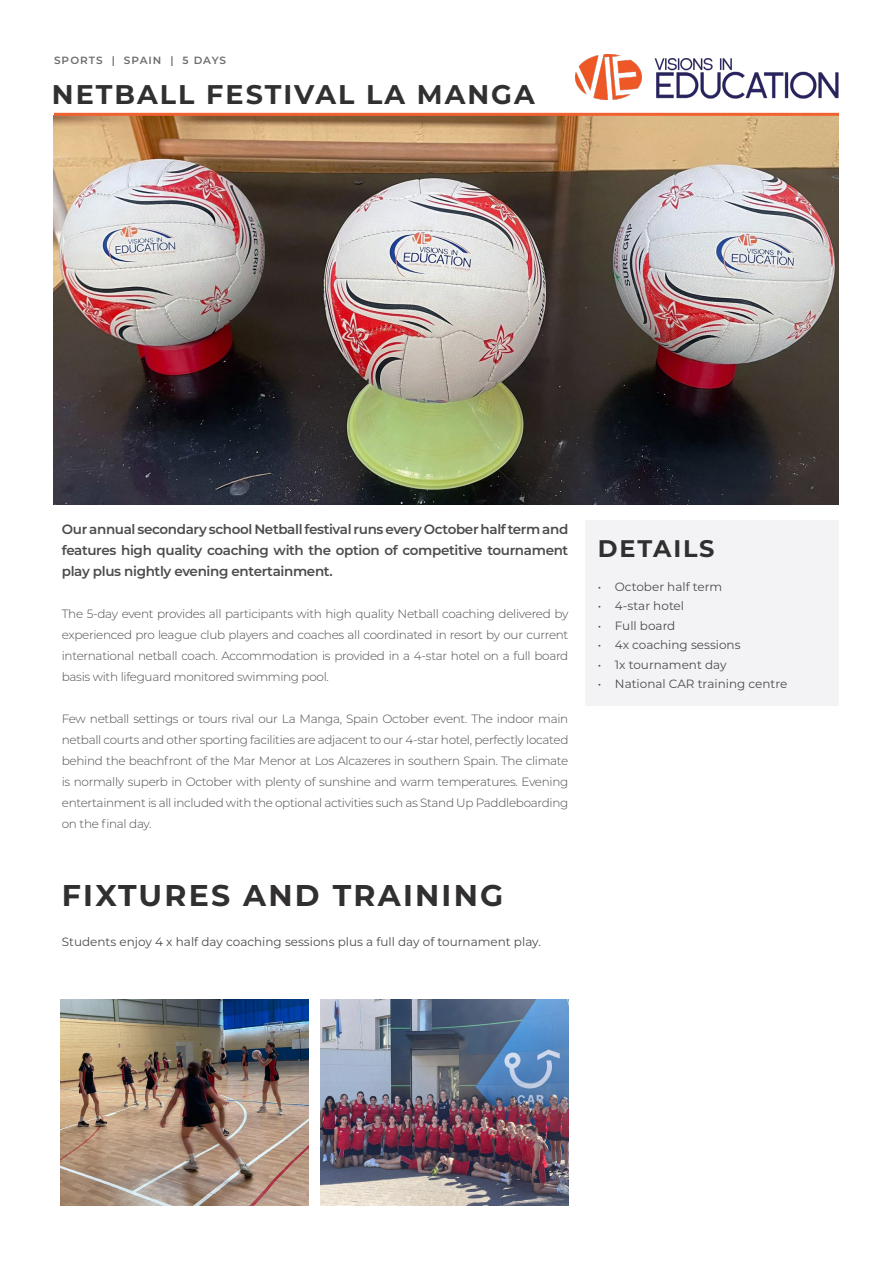
<style>
.page{position:relative;width:893px;height:1263px;background:#fff}
.page>*{position:absolute;margin:0;border:0;box-sizing:border-box;transform-origin:0 0}
.t1{font:700 30px "Montserrat";letter-spacing:.075em;color:#312f30}
.t2{font:700 27px "Montserrat";letter-spacing:.075em;color:#312f30}
.t3{font:700 24px "Montserrat";letter-spacing:.075em;color:#312f30}
.t4{font:600 13.5px/21px "Montserrat";letter-spacing:-.025em;color:#4b4c4d;text-align:justify}
.t5{font:300 12px/21px "Montserrat";letter-spacing:-.025em;color:#4b4c4d;text-align:justify}
.t6{font:12px "Montserrat";color:#4b4c4d}
.t7{font:600 10.5px "Montserrat";letter-spacing:.095em;color:#6c6d70}
</style>
<div class="page">
<img style="left:575px;top:54px;width:264px;height:45px">
<img style="left:54px;top:116px;width:785px;height:389px">
<hr style="left:54px;top:113px;width:785px;height:3px;background:#f16232">
<img style="left:60px;top:999px;width:248px;height:207px">
<img style="left:320px;top:999px;width:248px;height:207px">
<div style="left:585px;top:521px;width:254px;height:56px;background:#f3f3f5"></div>
<div style="left:585px;top:575px;width:254px;height:131px;background:#f3f3f5"></div>
<p class="t7" style="left:54px;top:53px;width:174px">SPORTS | SPAIN | 5 DAYS</p>
<p class="t2" style="left:52px;top:75px;width:484px">NETBALL FESTIVAL LA MANGA</p>
<p class="t4" style="left:62px;top:518px;width:508px">Our annual secondary school Netball festival runs every October half term and features high quality coaching with the option of competitive tournament play plus nightly evening entertainment.</p>
<p class="t5" style="left:62px;top:603px;width:508px">The 5-day event provides all participants with high quality Netball coaching delivered by experienced pro league club players and coaches all coordinated in resort by our current international netball coach. Accommodation is provided in a 4-star hotel on a full board basis with lifeguard monitored swimming pool.</p>
<p class="t5" style="left:62px;top:708px;width:508px">Few netball settings or tours rival our La Manga, Spain October event. The indoor main netball courts and other sporting facilities are adjacent to our 4-star hotel, perfectly located behind the beachfront of the Mar Menor at Los Alcazeres in southern Spain. The climate is normally superb in October with plenty of sunshine and warm temperatures. Evening entertainment is all included with the optional activities such as Stand Up Paddleboarding on the final day.</p>
<p class="t1" style="left:62px;top:874px;width:443px">FIXTURES AND TRAINING</p>
<p class="t6" style="left:62px;top:933px;width:481px">Students enjoy 4 x half day coaching sessions plus a full day of tournament play.</p>
<p class="t3" style="left:598px;top:531px;width:118px">DETAILS</p>
<p class="t6" style="left:598px;top:578px;width:126px">• October half term</p>
<p class="t6" style="left:598px;top:597px;width:88px">• 4-star hotel</p>
<p class="t6" style="left:598px;top:617px;width:79px">• Full board</p>
<p class="t6" style="left:598px;top:636px;width:144px">• 4x coaching sessions</p>
<p class="t6" style="left:598px;top:656px;width:130px">• 1x tournament day</p>
<p class="t6" style="left:598px;top:675px;width:191px">• National CAR training centre</p>
</div>
